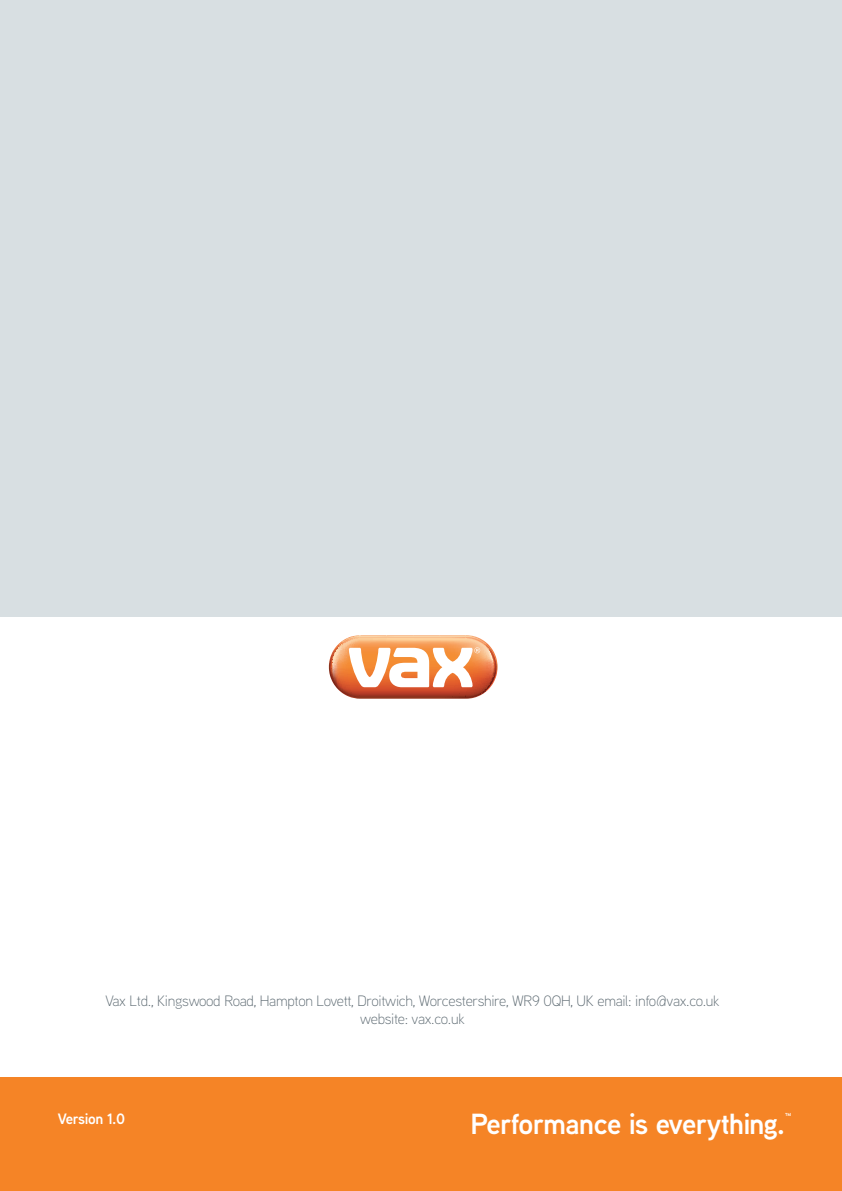
<style>
.page{position:relative;width:842px;height:1191px;background:#fff}
.page>*{position:absolute;margin:0;border:0;box-sizing:border-box;transform-origin:0 0}
.t1{font:600 29px "Vax Aaux Next";letter-spacing:-.025em;color:#fff}
.t2{font:300 15px/18px "Vax Aaux Next";letter-spacing:-.02em;color:#5b6870;text-align:center}
.t3{font:600 15px "Vax Aaux Next";letter-spacing:-.02em;color:#fff}
</style>
<div class="page">
<div style="left:0;top:1077px;width:842px;height:114px;background:#f58426"></div>
<div style="left:0;top:0;width:842px;height:617px;background:#d8dfe2"></div>
<svg style="left:329px;top:635px;width:168px;height:63px"></svg>
<svg style="left:785px;top:1113px;width:5px;height:3px"></svg>
<p class="t2" style="left:105px;top:991px;width:616px">Vax Ltd., Kingswood Road, Hampton Lovett, Droitwich, Worcestershire, WR9 0QH, UK email: info@vax.co.uk website: vax.co.uk</p>
<p class="t3" style="left:58px;top:1108px;width:69px">Version 1.0</p>
<h1 class="t1" style="left:471px;top:1103px;width:316px">Performance is everything.</h1>
</div>
